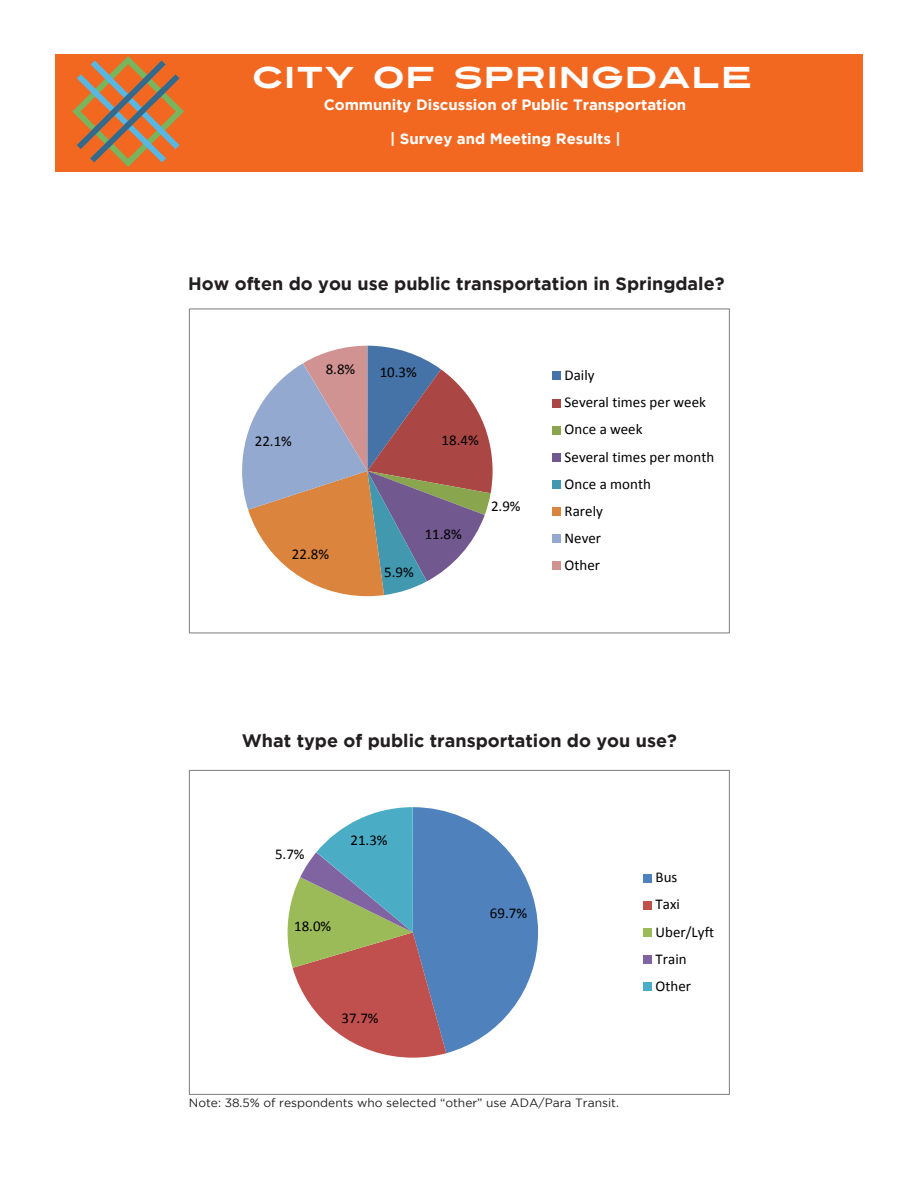
<style>
.page{position:relative;width:918px;height:1188px;background:#fff}
.page>*{position:absolute;margin:0;border:0;box-sizing:border-box;transform-origin:0 0}
.t1{font:30px "Turnpike";color:#fff}
.t2{font:700 18px "Gotham";color:#231f20}
.t3{font:15px/27.2px "Calibri";color:#000}
.t4{font:700 15px "Gotham";color:#fff}
.t5{font:12px "Gotham";color:#231f20}
</style>
<div class="page">
<div style="left:55px;top:54px;width:808px;height:118px;background:#f36821"></div>
<img style="left:72px;top:56px;width:112px;height:111px">
<svg style="left:242px;top:346px;width:251px;height:250px"></svg>
<div style="left:553px;top:372px;width:8px;height:8px;background:#4572a7"></div>
<div style="left:553px;top:399px;width:8px;height:8px;background:#aa4643"></div>
<div style="left:553px;top:426px;width:8px;height:8px;background:#89a54e"></div>
<div style="left:553px;top:453px;width:8px;height:9px;background:#71588f"></div>
<div style="left:553px;top:480px;width:8px;height:9px;background:#4198af"></div>
<div style="left:553px;top:507px;width:8px;height:9px;background:#db843d"></div>
<div style="left:553px;top:535px;width:8px;height:8px;background:#93a9cf"></div>
<div style="left:553px;top:562px;width:8px;height:8px;background:#d19392"></div>
<svg style="left:288px;top:807px;width:250px;height:251px"></svg>
<div style="left:644px;top:874px;width:8px;height:8px;background:#4f81bd"></div>
<div style="left:644px;top:901px;width:8px;height:8px;background:#c0504d"></div>
<div style="left:644px;top:928px;width:8px;height:9px;background:#9bbb59"></div>
<div style="left:644px;top:955px;width:8px;height:9px;background:#8064a2"></div>
<div style="left:644px;top:982px;width:8px;height:9px;background:#4bacc6"></div>
<p class="t1" style="left:252px;top:56px;width:503px">CITY OF SPRINGDALE</p>
<p class="t4" style="left:324px;top:96px;width:364px">Community Discussion of Public Transportation</p>
<p class="t4" style="left:390px;top:130px;width:232px">| Survey and Meeting Results |</p>
<p class="t2" style="left:188px;top:273px;width:538px">How often do you use public transportation in Springdale?</p>
<p class="t3" style="left:255px;top:427px;width:39px">22.1%</p>
<p class="t3" style="left:326px;top:355px;width:31px">8.8%</p>
<p class="t3" style="left:292px;top:541px;width:39px">22.8%</p>
<p class="t3" style="left:380px;top:359px;width:39px">10.3%</p>
<p class="t3" style="left:442px;top:426px;width:39px">18.4%</p>
<p class="t3" style="left:384px;top:559px;width:31px">5.9%</p>
<p class="t3" style="left:425px;top:521px;width:39px">11.8%</p>
<p class="t3" style="left:491px;top:492px;width:31px">2.9%</p>
<p class="t3" style="left:565px;top:362px;width:151px">Daily<br>Several times per week<br>Once a week<br>Several times per month<br>Once a month<br>Rarely<br>Never<br>Other</p>
<p class="t2" style="left:242px;top:730px;width:437px">What type of public transportation do you use?</p>
<p class="t3" style="left:275px;top:840px;width:31px">5.7%</p>
<p class="t3" style="left:350px;top:827px;width:39px">21.3%</p>
<p class="t3" style="left:294px;top:912px;width:39px">18.0%</p>
<p class="t3" style="left:341px;top:1005px;width:39px">37.7%</p>
<p class="t3" style="left:490px;top:900px;width:39px">69.7%</p>
<p class="t5" style="left:189px;top:1096px;width:432px">Note: 38.5% of respondents who selected “other” use ADA/Para Transit.</p>
<p class="t3" style="left:656px;top:864px;width:60px">Bus<br>Taxi<br>Uber/Lyft<br>Train<br>Other</p>
</div>
